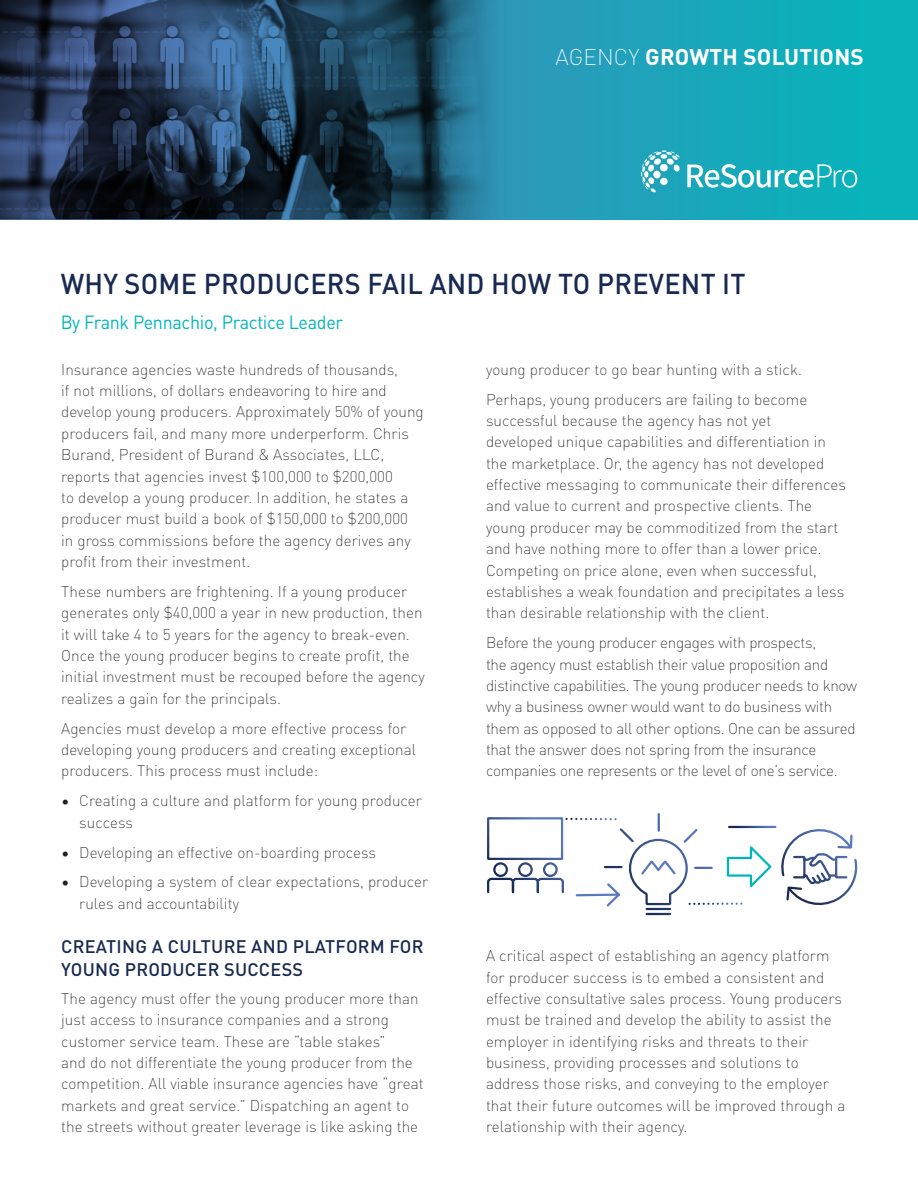
<style>
.page{position:relative;width:918px;height:1188px;background:#fff}
.page>*{position:absolute;margin:0;border:0;box-sizing:border-box;transform-origin:0 0}
.Body{font:500 28.35px "DINOT";letter-spacing:.01em;color:#182952;scale:.95 1}
.t1{font:700 22.5px "DINOT";letter-spacing:.01em;color:#fff}
.Body-2{font:18.9px "DINOT";letter-spacing:-.02em;color:#00b6bd;scale:.95 1}
.t2{font:500 18px/22.5px "DINOT";letter-spacing:.015em;color:#182952}
.Body-3{font:300 expanded 15.3px/21.3px "DINOT";letter-spacing:.005em;color:#231f20}
.Body-4{font:300 expanded 15.3px/21.3px "DINOT";letter-spacing:-.015em;color:#231f20}
.s1{font-weight:300;font-stretch:expanded}
</style>
<div class="page">
<svg style="left:0;top:0;width:918px;height:219px;background:#1e6e85"></svg>
<svg style="left:781px;top:829px;width:77px;height:77px"></svg>
<svg style="left:487px;top:813px;width:286px;height:103px"></svg>
<svg style="left:687px;top:164px;width:170px;height:24px"></svg>
<svg style="left:641px;top:150px;width:39px;height:43px"></svg>
<p class="t1" style="left:555px;top:39px;width:310px"><span class="s1">AGENCY</span> GROWTH SOLUTIONS</p>
<p class="Body" style="left:61px;top:262px;width:722px">WHY SOME PRODUCERS FAIL AND HOW TO PREVENT IT</p>
<p class="Body-2" style="left:61px;top:307px;width:299px">By Frank Pennachio, Practice Leader</p>
<p class="Body-3" style="left:61px;top:358px;width:364px">Insurance agencies waste hundreds of thousands,<br>if not millions, of dollars endeavoring to hire and develop young producers. Approximately 50% of young producers fail, and many more underperform. Chris Burand, President of Burand &amp; Associates, LLC, reports that agencies invest $100,000 to $200,000<br>to develop a young producer In. addition, he states a producer must build a book of $150,000 to $200,000 in gross commissions before the agency derives any profit from their investment.</p>
<p class="Body-3" style="left:61px;top:580px;width:365px">These numbers are frightening aIf. young producer generates only $40,000 a year in new production, then it will take to4 5 years for the agency to break-even.<br>Once the young producer begins to create profit, the initial investment must be recouped before the agency realizes a gain for the principals.</p>
<p class="Body-3" style="left:61px;top:717px;width:356px">Agencies must develop a more effective process for developing young producers and creating exceptional producers. This process must include:</p>
<p class="Body-3" style="left:79px;top:789px;width:344px">Creating a culture and platform for young producer</p>
<p class="Body-3" style="left:486px;top:358px;width:317px">young producer to go bear hunting with a stick.</p>
<p class="Body-3" style="left:486px;top:387px;width:362px">Perhaps, young producers are failing to become successful because the agency has not yet<br>developed unique capabilities and differentiation in the marketplace. Or, the agency has not developed effective messaging to communicate their differences and value to current and prospective clients. The young producer may be commoditized from the start and have nothing more to offer than a lower price.<br>Competing on price alone, even when successful, establishes a weak foundation and precipitates a less than desirable relationship with the client.</p>
<p class="Body-4" style="left:486px;top:631px;width:373px">Before the young producer engages with prospects,<br>the agency must establish their value proposition and distinctive capabilities. The young producer needs to know why a business owner would want to do business with them as opposed to all other options. One can be assured that the answer does not spring from the insurance companies one represents or the level of one s’ service.</p>
<p class="Body-3" style="left:61px;top:789px;width:10px">•</p>
<p class="Body-3" style="left:61px;top:841px;width:10px">•</p>
<p class="Body-3" style="left:61px;top:870px;width:10px">•</p>
<p class="Body-3" style="left:79px;top:811px;width:55px">success</p>
<p class="Body-3" style="left:79px;top:841px;width:299px">Developing an effective on-boarding process</p>
<p class="Body-3" style="left:79px;top:870px;width:351px">Developing a system of clear expectations, producer</p>
<p class="Body-3" style="left:79px;top:892px;width:161px">rules and accountability</p>
<p class="t2" style="left:61px;top:934px;width:364px">CREATING A CULTURE AND PLATFORM FOR<br>YOUNG PRODUCER SUCCESS</p>
<p class="Body-3" style="left:61px;top:987px;width:364px">The agency must offer the young producer more than just access to insurance companies and a strong customer service team. These are “table stakes“<br>and do not differentiate the young producer from the competition. All viable insurance agencies have “great markets and great service.” Dispatching an agent to the streets without greater leverage is like asking the</p>
<p class="Body-3" style="left:486px;top:944px;width:361px">A critical aspect of establishing an agency platform for producer success is to embed a consistent and effective consultative sales process. Young producers must be trained and develop the ability to assist the employer in identifying risks and threats to their business, providing processes and solutions to address those risks, and conveying to the employer that their future outcomes will be improved through a relationship with their agency.</p>
</div>
